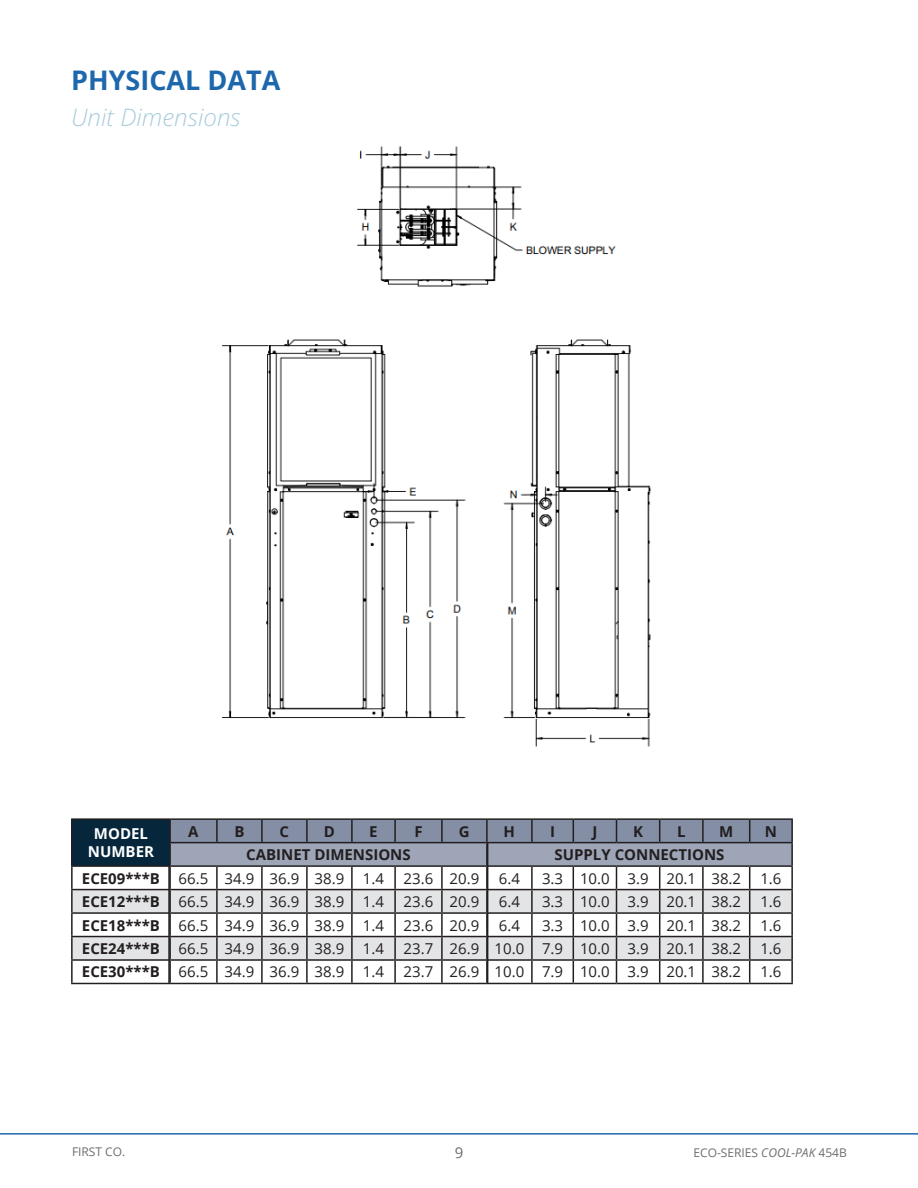
<style>
.page{position:relative;width:918px;height:1188px;background:#fff}
.page>*{position:absolute;margin:0;border:0;box-sizing:border-box;transform-origin:0 0}
.t1{font:700 27px "Open Sans";color:#1d67ad}
.t2{font:italic 24px "Open Sans";color:#a9ccdc}
.t3{font:15px "Open Sans";color:#231f20}
.t4{font:700 15px "Open Sans";color:#231f20}
.t5{font:700 15px "Open Sans";color:#fff}
.t6{font:15px "Open Sans";color:#6c6d70}
.t7{font:12px "Open Sans";color:#6c6d70}
.s1{font-style:italic}
</style>
<div class="page">
<hr style="left:0;top:1133px;width:918px;height:2px;background:#1d67ad">
<div style="left:72px;top:819px;width:98px;height:47px;background:#06263b"></div>
<svg style="left:73px;top:890px;width:95px;height:69px;fill:#e3e4e6"></svg>
<hr style="left:71px;top:818px;width:99px;height:2px;background:#231f20">
<hr style="left:71px;top:820px;width:2px;height:23px;background:#231f20">
<hr style="left:170px;top:818px;width:47px;height:2px;background:#231f20">
<hr style="left:169px;top:820px;width:2px;height:22px;background:#231f20">
<hr style="left:217px;top:818px;width:45px;height:2px;background:#231f20">
<hr style="left:262px;top:818px;width:45px;height:2px;background:#231f20">
<hr style="left:307px;top:818px;width:45px;height:2px;background:#231f20">
<hr style="left:352px;top:818px;width:43px;height:2px;background:#231f20">
<hr style="left:395px;top:818px;width:47px;height:2px;background:#231f20">
<hr style="left:442px;top:818px;width:45px;height:2px;background:#231f20">
<hr style="left:487px;top:818px;width:45px;height:2px;background:#231f20">
<hr style="left:532px;top:818px;width:41px;height:2px;background:#231f20">
<hr style="left:573px;top:818px;width:44px;height:2px;background:#231f20">
<hr style="left:617px;top:818px;width:43px;height:2px;background:#231f20">
<hr style="left:660px;top:818px;width:43px;height:2px;background:#231f20">
<hr style="left:703px;top:818px;width:47px;height:2px;background:#231f20">
<hr style="left:750px;top:818px;width:43px;height:2px;background:#231f20">
<hr style="left:791px;top:820px;width:2px;height:22px;background:#231f20">
<hr style="left:71px;top:843px;width:2px;height:22px;background:#231f20">
<hr style="left:169px;top:842px;width:48px;height:1px;background:#231f20">
<hr style="left:169px;top:843px;width:2px;height:22px;background:#231f20">
<hr style="left:750px;top:842px;width:43px;height:1px;background:#231f20">
<hr style="left:791px;top:843px;width:2px;height:22px;background:#231f20">
<hr style="left:71px;top:865px;width:99px;height:2px;background:#231f20">
<hr style="left:71px;top:867px;width:2px;height:22px;background:#231f20">
<hr style="left:750px;top:865px;width:43px;height:2px;background:#231f20">
<hr style="left:791px;top:867px;width:2px;height:22px;background:#231f20">
<hr style="left:71px;top:889px;width:99px;height:1px;background:#231f20">
<hr style="left:71px;top:890px;width:2px;height:22px;background:#231f20">
<hr style="left:750px;top:889px;width:43px;height:1px;background:#231f20">
<hr style="left:791px;top:890px;width:2px;height:22px;background:#231f20">
<hr style="left:71px;top:912px;width:99px;height:2px;background:#231f20">
<hr style="left:71px;top:914px;width:2px;height:22px;background:#231f20">
<hr style="left:750px;top:912px;width:43px;height:2px;background:#231f20">
<hr style="left:791px;top:914px;width:2px;height:22px;background:#231f20">
<hr style="left:71px;top:936px;width:99px;height:1px;background:#231f20">
<hr style="left:71px;top:937px;width:2px;height:22px;background:#231f20">
<hr style="left:750px;top:936px;width:43px;height:1px;background:#231f20">
<hr style="left:791px;top:937px;width:2px;height:22px;background:#231f20">
<hr style="left:71px;top:959px;width:99px;height:2px;background:#231f20">
<hr style="left:71px;top:961px;width:2px;height:22px;background:#231f20">
<hr style="left:750px;top:959px;width:43px;height:2px;background:#231f20">
<svg style="left:170px;top:819px;width:622px;height:164px"></svg>
<hr style="left:791px;top:961px;width:2px;height:22px;background:#231f20">
<hr style="left:71px;top:983px;width:99px;height:1px;background:#231f20">
<hr style="left:170px;top:983px;width:47px;height:1px;background:#231f20">
<hr style="left:217px;top:983px;width:45px;height:1px;background:#231f20">
<hr style="left:262px;top:983px;width:45px;height:1px;background:#231f20">
<hr style="left:307px;top:983px;width:45px;height:1px;background:#231f20">
<hr style="left:352px;top:983px;width:43px;height:1px;background:#231f20">
<hr style="left:395px;top:983px;width:47px;height:1px;background:#231f20">
<hr style="left:442px;top:983px;width:45px;height:1px;background:#231f20">
<hr style="left:487px;top:983px;width:45px;height:1px;background:#231f20">
<hr style="left:532px;top:983px;width:41px;height:1px;background:#231f20">
<hr style="left:573px;top:983px;width:44px;height:1px;background:#231f20">
<hr style="left:617px;top:983px;width:43px;height:1px;background:#231f20">
<hr style="left:660px;top:983px;width:43px;height:1px;background:#231f20">
<hr style="left:703px;top:983px;width:47px;height:1px;background:#231f20">
<hr style="left:750px;top:983px;width:43px;height:1px;background:#231f20">
<hr style="left:168px;top:866px;width:2px;height:117px;background:#231f20">
<hr style="left:487px;top:843px;width:1px;height:140px;background:#231f20">
<img style="left:222px;top:146px;width:429px;height:601px">
<p class="t1" style="left:71px;top:61px;width:211px">PHYSICAL DATA</p>
<p class="t2" style="left:71px;top:101px;width:171px">Unit Dimensions</p>
<p class="t5" style="left:94px;top:823px;width:56px">MODEL</p>
<p class="t5" style="left:88px;top:841px;width:68px">NUMBER</p>
<p class="t4" style="left:188px;top:821px;width:12px">A</p>
<p class="t4" style="left:234px;top:821px;width:12px">B</p>
<p class="t4" style="left:280px;top:821px;width:11px">C</p>
<p class="t4" style="left:324px;top:821px;width:13px">D</p>
<p class="t4" style="left:369px;top:821px;width:10px">E</p>
<p class="t4" style="left:414px;top:821px;width:10px">F</p>
<p class="t4" style="left:459px;top:821px;width:12px">G</p>
<p class="t4" style="left:504px;top:821px;width:13px">H</p>
<p class="t4" style="left:550px;top:821px;width:6px">I</p>
<p class="t4" style="left:592px;top:821px;width:6px">J</p>
<p class="t4" style="left:633px;top:821px;width:11px">K</p>
<p class="t4" style="left:677px;top:821px;width:10px">L</p>
<p class="t4" style="left:719px;top:821px;width:16px">M</p>
<p class="t4" style="left:765px;top:821px;width:14px">N</p>
<p class="t4" style="left:246px;top:844px;width:166px">CABINET DIMENSIONS</p>
<p class="t4" style="left:554px;top:844px;width:172px">SUPPLY CONNECTIONS</p>
<p class="t4" style="left:82px;top:868px;width:80px">ECE09***B</p>
<p class="t3" style="left:179px;top:868px;width:31px">66.5</p>
<p class="t3" style="left:225px;top:868px;width:31px">34.9</p>
<p class="t3" style="left:270px;top:868px;width:31px">36.9</p>
<p class="t3" style="left:315px;top:868px;width:31px">38.9</p>
<p class="t3" style="left:363px;top:868px;width:23px">1.4</p>
<p class="t3" style="left:404px;top:868px;width:31px">23.6</p>
<p class="t3" style="left:450px;top:868px;width:31px">20.9</p>
<p class="t3" style="left:499px;top:868px;width:23px">6.4</p>
<p class="t3" style="left:542px;top:868px;width:23px">3.3</p>
<p class="t3" style="left:580px;top:868px;width:31px">10.0</p>
<p class="t3" style="left:628px;top:868px;width:23px">3.9</p>
<p class="t3" style="left:666px;top:868px;width:31px">20.1</p>
<p class="t3" style="left:711px;top:868px;width:31px">38.2</p>
<p class="t3" style="left:760px;top:868px;width:23px">1.6</p>
<p class="t4" style="left:82px;top:891px;width:80px">ECE12***B</p>
<p class="t3" style="left:179px;top:891px;width:31px">66.5</p>
<p class="t3" style="left:225px;top:891px;width:31px">34.9</p>
<p class="t3" style="left:270px;top:891px;width:31px">36.9</p>
<p class="t3" style="left:315px;top:891px;width:31px">38.9</p>
<p class="t3" style="left:363px;top:891px;width:23px">1.4</p>
<p class="t3" style="left:404px;top:891px;width:31px">23.6</p>
<p class="t3" style="left:450px;top:891px;width:31px">20.9</p>
<p class="t3" style="left:499px;top:891px;width:23px">6.4</p>
<p class="t3" style="left:542px;top:891px;width:23px">3.3</p>
<p class="t3" style="left:580px;top:891px;width:31px">10.0</p>
<p class="t3" style="left:628px;top:891px;width:23px">3.9</p>
<p class="t3" style="left:666px;top:891px;width:31px">20.1</p>
<p class="t3" style="left:711px;top:891px;width:31px">38.2</p>
<p class="t3" style="left:760px;top:891px;width:23px">1.6</p>
<p class="t4" style="left:82px;top:915px;width:80px">ECE18***B</p>
<p class="t3" style="left:179px;top:915px;width:31px">66.5</p>
<p class="t3" style="left:225px;top:915px;width:31px">34.9</p>
<p class="t3" style="left:270px;top:915px;width:31px">36.9</p>
<p class="t3" style="left:315px;top:915px;width:31px">38.9</p>
<p class="t3" style="left:363px;top:915px;width:23px">1.4</p>
<p class="t3" style="left:404px;top:915px;width:31px">23.6</p>
<p class="t3" style="left:450px;top:915px;width:31px">20.9</p>
<p class="t3" style="left:499px;top:915px;width:23px">6.4</p>
<p class="t3" style="left:542px;top:915px;width:23px">3.3</p>
<p class="t3" style="left:580px;top:915px;width:31px">10.0</p>
<p class="t3" style="left:628px;top:915px;width:23px">3.9</p>
<p class="t3" style="left:666px;top:915px;width:31px">20.1</p>
<p class="t3" style="left:711px;top:915px;width:31px">38.2</p>
<p class="t3" style="left:760px;top:915px;width:23px">1.6</p>
<p class="t4" style="left:82px;top:938px;width:80px">ECE24***B</p>
<p class="t3" style="left:179px;top:938px;width:31px">66.5</p>
<p class="t3" style="left:225px;top:938px;width:31px">34.9</p>
<p class="t3" style="left:270px;top:938px;width:31px">36.9</p>
<p class="t3" style="left:315px;top:938px;width:31px">38.9</p>
<p class="t3" style="left:363px;top:938px;width:23px">1.4</p>
<p class="t3" style="left:404px;top:938px;width:31px">23.7</p>
<p class="t3" style="left:450px;top:938px;width:31px">26.9</p>
<p class="t3" style="left:495px;top:938px;width:31px">10.0</p>
<p class="t3" style="left:542px;top:938px;width:23px">7.9</p>
<p class="t3" style="left:580px;top:938px;width:31px">10.0</p>
<p class="t3" style="left:628px;top:938px;width:23px">3.9</p>
<p class="t3" style="left:666px;top:938px;width:31px">20.1</p>
<p class="t3" style="left:711px;top:938px;width:31px">38.2</p>
<p class="t3" style="left:760px;top:938px;width:23px">1.6</p>
<p class="t4" style="left:82px;top:961px;width:80px">ECE30***B</p>
<p class="t3" style="left:179px;top:962px;width:31px">66.5</p>
<p class="t3" style="left:225px;top:962px;width:31px">34.9</p>
<p class="t3" style="left:270px;top:962px;width:31px">36.9</p>
<p class="t3" style="left:315px;top:962px;width:31px">38.9</p>
<p class="t3" style="left:363px;top:962px;width:23px">1.4</p>
<p class="t3" style="left:404px;top:962px;width:31px">23.7</p>
<p class="t3" style="left:450px;top:962px;width:31px">26.9</p>
<p class="t3" style="left:495px;top:962px;width:31px">10.0</p>
<p class="t3" style="left:542px;top:962px;width:23px">7.9</p>
<p class="t3" style="left:580px;top:962px;width:31px">10.0</p>
<p class="t3" style="left:628px;top:962px;width:23px">3.9</p>
<p class="t3" style="left:666px;top:962px;width:31px">20.1</p>
<p class="t3" style="left:711px;top:962px;width:31px">38.2</p>
<p class="t3" style="left:760px;top:962px;width:23px">1.6</p>
<p class="t7" style="left:72px;top:1144px;width:55px">FIRST CO.</p>
<p class="t6" style="left:455px;top:1142px;width:10px">9</p>
<p class="t7" style="left:693px;top:1144px;width:155px">ECO-SERIES <span class="s1">COOL-PAK</span> 454B</p>
</div>
